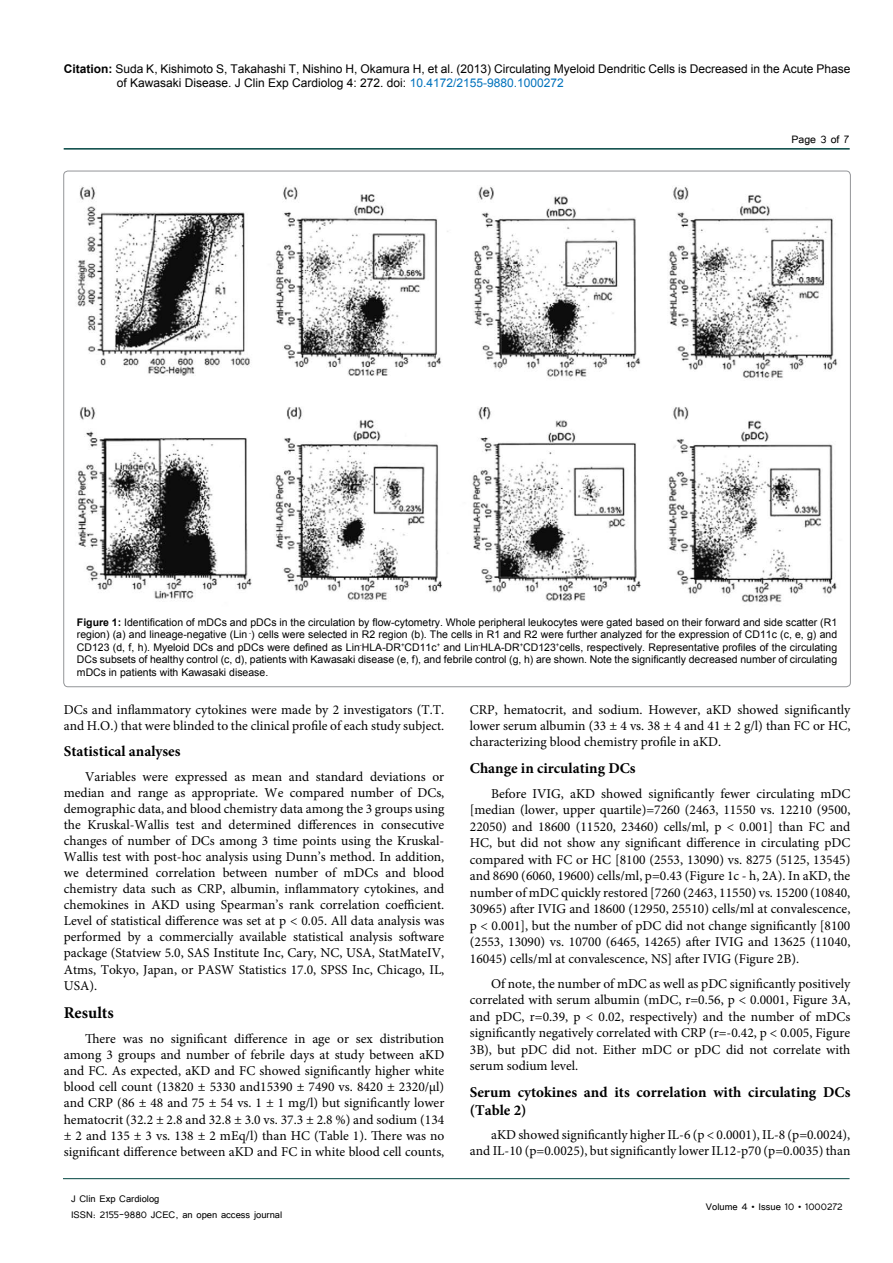
<style>
.page{position:relative;width:893px;height:1263px;background:#fff}
.page>*{position:absolute;margin:0;border:0;box-sizing:border-box;transform-origin:0 0}
.t1{font:700 16.5px "Minion Pro";color:#000}
.t2{font:700 15px/18px "Minion Pro";color:#000}
.t3{font:13.5px/16.5px "Minion Pro";color:#000;text-align:justify}
.t4{font:13.5px "Tunga";color:#000}
.t5{font:12px/14.4px "Arial";color:#000}
.t6{font:12px/17px "Tunga";color:#000}
.t7{font:10.5px/12.6px "Arial";color:#000;text-align:justify}
.s1{font-weight:700}
.s2{color:#0072bc}
</style>
<div class="page">
<hr style="left:64px;top:148px;width:786px;height:2px;background:#004440">
<hr style="left:63px;top:1178px;width:787px;height:1px;background:#004440">
<img style="left:76px;top:186px;width:762px;height:417px">
<p class="t5" style="left:117px;top:61px;width:735px;text-indent:-53px"><span class="s1">Citation:</span> Suda K, Kishimoto S, Takahashi T, Nishino H, Okamura H, et al. (2013) Circulating Myeloid Dendritic Cells is Decreased in the Acute Phase of Kawasaki Disease. J Clin Exp Cardiolog 4: 272. doi: <span class="s2">10.4172/2155-9880.1000272</span></p>
<p class="t4" style="left:792px;top:131px;width:59px">Page 3 of 7</p>
<p class="t7" style="left:77px;top:616px;width:762px"><span class="s1">Figure 1:</span> Identification of mDCs and pDCs in the circulation by flow-cytometry. Whole peripheral leukocytes were gated based on their forward and side scatter (R1 region) (a) and lineage-negative (Lin <sup>-</sup>) cells were selected in R2 region (b). The cells in R1 and R2 were further analyzed for the expression of CD11c (c, e, g) and CD123 (d, f, h). Myeloid DCs and pDCs were defined as Lin<sup>-</sup>HLA-DR<sup>+</sup>CD11c<sup>+</sup> and Lin<sup>-</sup>HLA-DR<sup>+</sup>CD123<sup>+</sup>cells, respectively. Representative profiles of the circulating DCs subsets of healthy control (c, d), patients with Kawasaki disease (e, f), and febrile control (g, h) are shown. Note the significantly decreased number of circulating mDCs in patients with Kawasaki disease.</p>
<p class="t3" style="left:64px;top:701px;width:382px">DCs and inflammatory cytokines were made by 2 investigators (T.T. and H.O.) that were blinded to the clinical profile of each study subject.</p>
<p class="t2" style="left:64px;top:742px;width:118px">Statistical analyses</p>
<p class="t3" style="left:64px;top:769px;width:382px;line-height:16px;text-indent:21px">Variables were expressed as mean and standard deviations or median and range as appropriate. We compared number of DCs, demographic data, and blood chemistry data among the 3 groups using the Kruskal-Wallis test and determined differences in consecutive changes of number of DCs among 3 time points using the Kruskal-Wallis test with post-hoc analysis using Dunn’s method. In addition, we determined correlation between number of mDCs and blood chemistry data such as CRP, albumin, inflammatory cytokines, and chemokines in AKD using Spearman’s rank correlation coefficient.<br>Level of statistical difference was set at p &lt; 0.05. All data analysis was performed by a commercially available statistical analysis software package (Statview 5.0, SAS Institute Inc, Cary, NC, USA, StatMateIV, Atms, Tokyo, Japan, or PASW Statistics 17.0, SPSS Inc, Chicago, IL, USA).</p>
<p class="t1" style="left:64px;top:1001px;width:52px">Results</p>
<p class="t3" style="left:64px;top:1030px;width:382px;text-indent:21px">There was no significant difference in age or sex distribution among 3 groups and number of febrile days at study between aKD and FC. As expected, aKD and FC showed significantly higher white blood cell count (13820 ± 5330 and15390 ± 7490 vs. 8420 ± 2320/μl) and CRP (86 ± 48 and 75 ± 54 vs. 1 ± 1 mg/l) but significantly lower hematocrit (32.2 ± 2.8 and 32.8 ± 3.0 vs. 37.3 ± 2.8 %) and sodium (134 ± 2 and 135 ± 3 vs. 138 ± 2 mEq/l) than HC (Table 1). There was no significant difference between aKD and FC in white blood cell counts,</p>
<p class="t6" style="left:71px;top:1189px;width:213px">J Clin Exp Cardiolog<br>ISSN: 2155-9880 JCEC, an open access journal</p>
<p class="t3" style="left:470px;top:701px;width:382px">CRP, hematocrit, and sodium. However, aKD showed significantly lower serum albumin (33 ± 4 vs. 38 ± 4 and 41 ± 2 g/l) than FC or HC, characterizing blood chemistry profile in aKD.</p>
<p class="t2" style="left:470px;top:758px;width:167px">Change in circulating DCs</p>
<p class="t3" style="left:470px;top:785px;width:382px;text-indent:21px">Before IVIG, aKD showed significantly fewer circulating mDC [median (lower, upper quartile)=7260 (2463, 11550 vs. 12210 (9500, 22050) and 18600 (11520, 23460) cells/ml, p &lt; 0.001] than FC and HC, but did not show any significant difference in circulating pDC compared with FC or HC [8100 (2553, 13090) vs. 8275 (5125, 13545) and 8690 (6060, 19600) cells/ml, p=0.43 (Figure 1c - h, 2A). In aKD, the number of mDC quickly restored [7260 (2463, 11550) vs. 15200 (10840, 30965) after IVIG and 18600 (12950, 25510) cells/ml at convalescence, p &lt; 0.001], but the number of pDC did not change significantly [8100 (2553, 13090) vs. 10700 (6465, 14265) after IVIG and 13625 (11040, 16045) cells/ml at convalescence, NS] after IVIG (Figure 2B).</p>
<p class="t3" style="left:470px;top:975px;width:382px;text-indent:21px">Of note, the number of mDC as well as pDC significantly positively correlated with serum albumin (mDC, r=0.56, p &lt; 0.0001, Figure 3A, and pDC, r=0.39, p &lt; 0.02, respectively) and the number of mDCs significantly negatively correlated with CRP (r=-0.42, p &lt; 0.005, Figure 3B), but pDC did not. Either mDC or pDC did not correlate with serum sodium level.</p>
<p class="t2" style="left:470px;top:1082px;width:382px">Serum cytokines and its correlation with circulating DCs (Table 2)</p>
<p class="t3" style="left:470px;top:1127px;width:382px;text-align:right">aKD showed significantly higher IL-6 (p &lt; 0.0001), IL-8 (p=0.0024), and IL-10 (p=0.0025), but significantly lower IL12-p70 (p=0.0035) than</p>
<p class="t6" style="left:706px;top:1198px;width:138px">Volume 4 • Issue 10 • 1000272</p>
</div>
